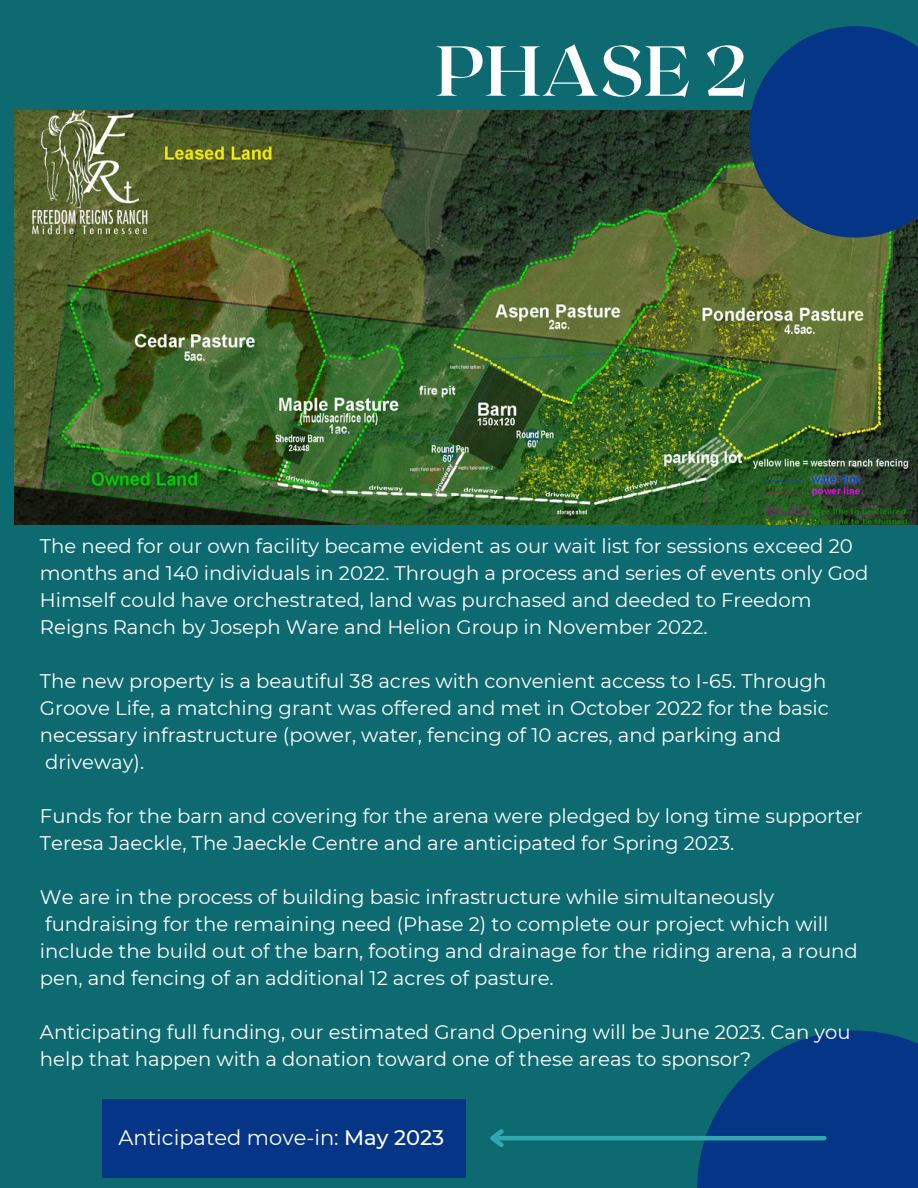
<style>
.page{position:relative;width:918px;height:1188px;background:#0d6a70}
.page>*{position:absolute;margin:0;border:0;box-sizing:border-box;transform-origin:0 0}
.t1{font:700 70.5px "Roxborough CF";color:#fff}
.t2{font:21px "Montserrat";color:#fff}
.t3{font:19.65px/27px "Montserrat";color:#fff}
.s1{font-weight:500}
</style>
<div class="page">
<svg style="left:697px;top:1030px;width:221px;height:158px;fill:#053586"></svg>
<img style="left:14px;top:110px;width:903px;height:414px">
<svg style="left:749px;top:26px;width:169px;height:212px;background:#0d3d7d"></svg>
<hr style="left:494px;top:1136px;width:330px;height:4px;background:#31a8af">
<svg style="left:490px;top:1129px;width:18px;height:18px"></svg>
<div style="left:102px;top:1099px;width:364px;height:78px;background:#053586"></div>
<h1 class="t1" style="left:435px;top:25px;width:315px">PHASE 2</h1>
<p class="t3" style="left:40px;top:533px;width:830px">The need for our own facility became evident as our wait list for sessions exceed 20 months and 140 individuals in 2022. Through a process and series of events only God Himself could have orchestrated, land was purchased and deeded to Freedom Reigns Ranch by Joseph Ware and Helion Group in November 2022.</p>
<p class="t3" style="left:40px;top:668px;width:790px">The new property is a beautiful 38 acres with convenient access to I-65. Through Groove Life, a matching grant was offered and met in October 2022 for the basic necessary infrastructure (power, water, fencing of 10 acres, and parking and driveway).</p>
<p class="t3" style="left:40px;top:803px;width:824px">Funds for the barn and covering for the arena were pledged by long time supporter<br>Teresa Jaeckle, The Jaeckle Centre and are anticipated for Spring 2023.</p>
<p class="t3" style="left:40px;top:884px;width:819px">We are in the process of building basic infrastructure while simultaneously fundraising for the remaining need (Phase 2) to complete our project which will include the build out of the barn, footing and drainage for the riding arena, a round pen, and fencing of an additional 12 acres of pasture.</p>
<p class="t3" style="left:40px;top:1019px;width:812px">Anticipating full funding, our estimated Grand Opening will be June 2023. Can you help that happen with a donation toward one of these areas to sponsor?</p>
<p class="t2" style="left:119px;top:1125px;width:327px">Anticipated move-in: <span class="s1">May 2023</span></p>
</div>
